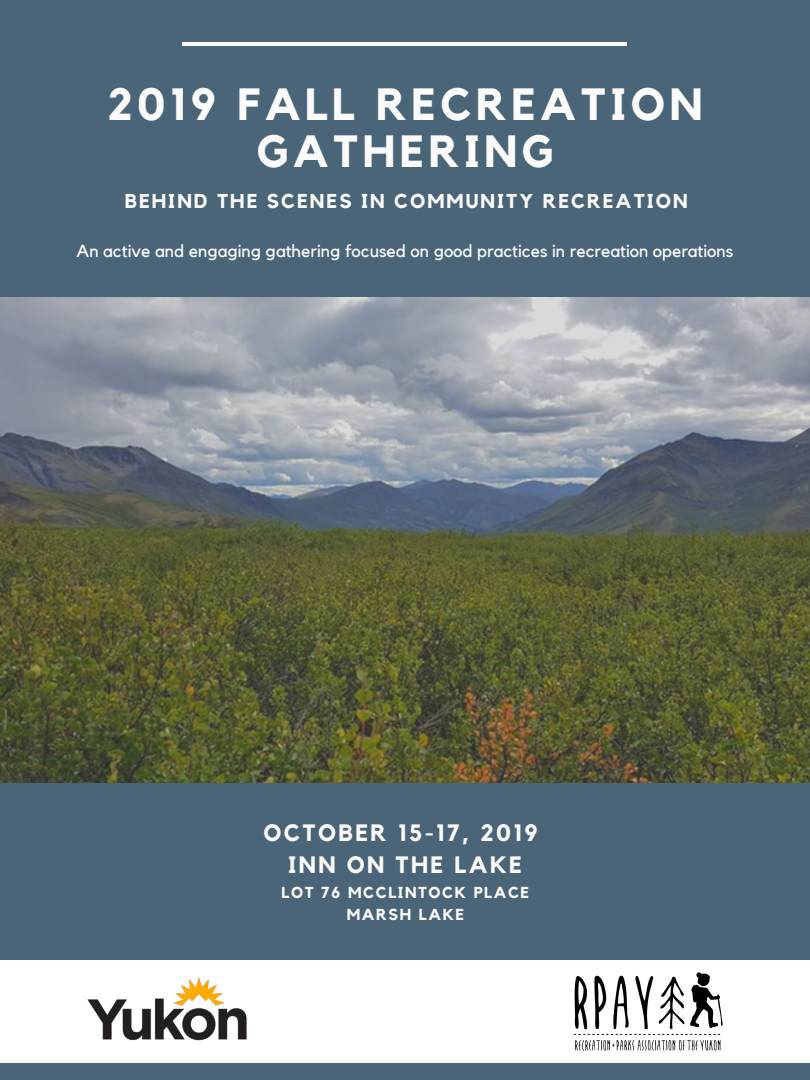
<style>
.page{position:relative;width:810px;height:1080px;background:#4a6478}
.page>*{position:absolute;margin:0;border:0;box-sizing:border-box;transform-origin:0 0}
.t1{font:700 45px/46.9px "Kollektif";letter-spacing:.1em;color:#fbfbfb;text-align:center}
.t2{font:700 23.62px/32.7px "Kollektif";letter-spacing:.1em;color:#fbfbfb;text-align:center}
.t3{font:700 20px "Kollektif";letter-spacing:.1em;color:#fbfbfb}
.t4{font:17.5px "Kollektif";color:#fbfbfb}
.t5{font:700 15.81px/22.1px "Kollektif";letter-spacing:.1em;color:#fbfbfb;text-align:center}
</style>
<div class="page">
<img style="left:0;top:297px;width:810px;height:486px">
<hr style="left:183px;top:43px;width:444px;height:3px;background:#fbfbfb">
<div style="left:0;top:961px;width:810px;height:102px;background:#fff"></div>
<img style="left:87px;top:977px;width:160px;height:64px">
<img style="left:568px;top:960px;width:161px;height:91px">
<h1 class="t1" style="left:107px;top:82px;width:597px">2019 FALL RECREATION<br>GATHERING</h1>
<p class="t3" style="left:125px;top:192px;width:565px">BEHIND THE SCENES IN COMMUNITY RECREATION</p>
<p class="t4" style="left:77px;top:243px;width:658px">An active and engaging gathering focused on good practices in recreation operations</p>
<h2 class="t2" style="left:263px;top:817px;width:276px">OCTOBER 15-17, 2019<br>INN ON THE LAKE</h2>
<p class="t5" style="left:282px;top:883px;width:249px">LOT 76 MCCLINTOCK PLACE<br>MARSH LAKE</p>
</div>
